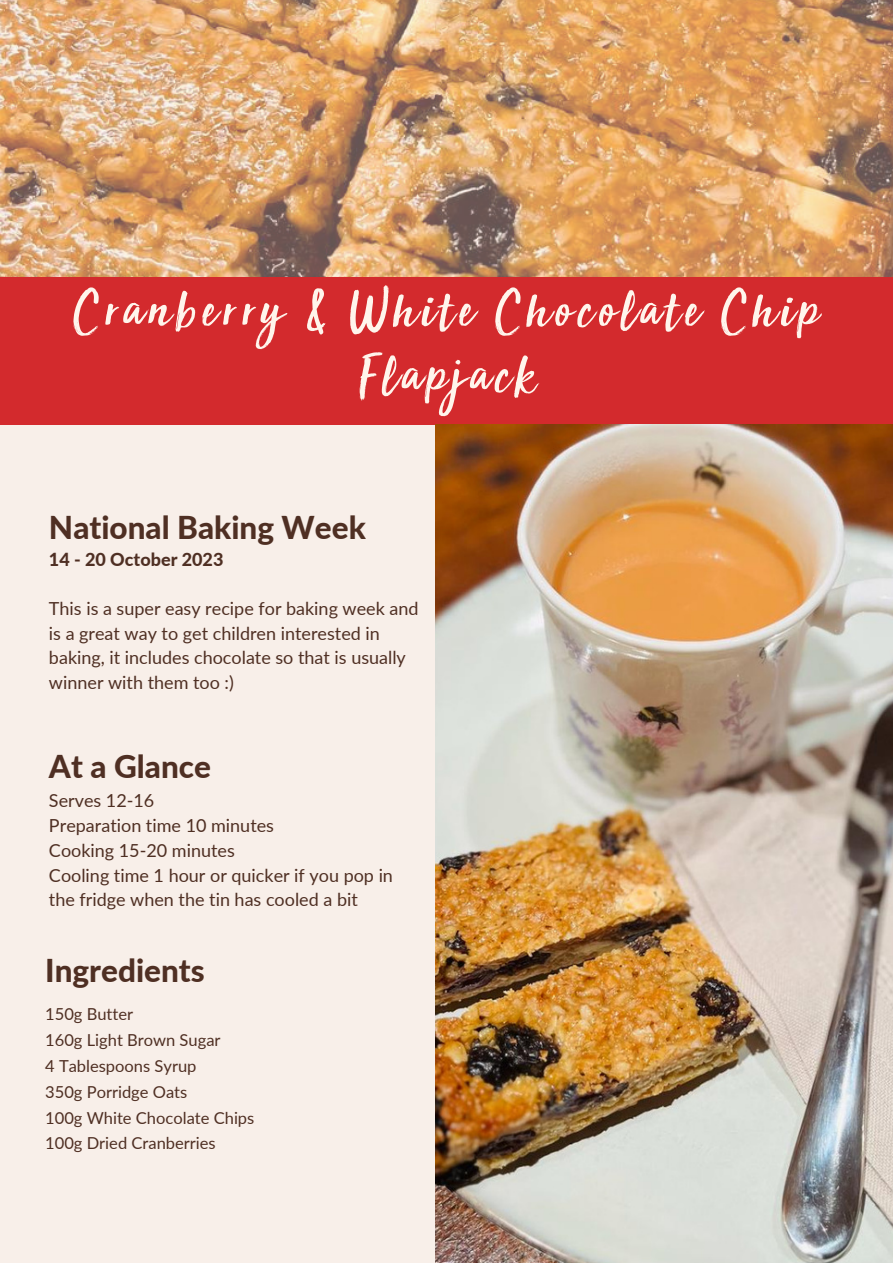
<style>
.page{position:relative;width:893px;height:1264px;background:#fff}
.page>*{position:absolute;margin:0;border:0;box-sizing:border-box;transform-origin:0 0}
.t1{font:58.35px/65.2px "Sun Valley";letter-spacing:.085em;color:#fff5ec;text-align:center}
.t2{font:800 31.5px "Lato";color:#4f2f23}
.t3{font:18px/24.8px "Lato";color:#4f2f23}
.t4{font:800 18px "Lato";color:#4f2f23}
.t5{font:16.5px "Lato";color:#4f2f23}
</style>
<div class="page">
<div style="left:0;top:0;width:892px;height:1262px;background:#f8efe9"></div>
<img style="left:0;top:0;width:892px;height:277px">
<div style="left:0;top:277px;width:892px;height:147px;background:#d32a2d"></div>
<img style="left:436px;top:424px;width:456px;height:838px">
<p class="t1" style="left:74px;top:283px;width:745px">Cranberry &amp; White Chocolate Chip<br>Flapjack</p>
<p class="t2" style="left:49px;top:508px;width:318px">National Baking Week</p>
<p class="t4" style="left:49px;top:548px;width:176px">14 - 20 October 2023</p>
<p class="t3" style="left:49px;top:595px;width:371px">This is a super easy recipe for baking week and is a great way to get children interested in baking, it includes chocolate so that is usually winner with them too :)</p>
<p class="t2" style="left:49px;top:746px;width:163px">At a Glance</p>
<p class="t3" style="left:49px;top:788px;width:107px">Serves 12-16</p>
<p class="t3" style="left:49px;top:812px;width:226px">Preparation time 10 minutes</p>
<p class="t3" style="left:49px;top:837px;width:187px">Cooking 15-20 minutes</p>
<p class="t3" style="left:49px;top:862px;width:345px">Cooling time 1 hour or quicker if you pop in the fridge when the tin has cooled a bit</p>
<p class="t2" style="left:45px;top:950px;width:161px">Ingredients</p>
<p class="t5" style="left:45px;top:1003px;width:89px">150g Butter</p>
<p class="t5" style="left:45px;top:1029px;width:177px">160g Light Brown Sugar</p>
<p class="t5" style="left:45px;top:1055px;width:153px">4 Tablespoons Syrup</p>
<p class="t5" style="left:45px;top:1081px;width:144px">350g Porridge Oats</p>
<p class="t5" style="left:45px;top:1107px;width:211px">100g White Chocolate Chips</p>
<p class="t5" style="left:45px;top:1133px;width:172px">100g Dried Cranberries</p>
</div>
